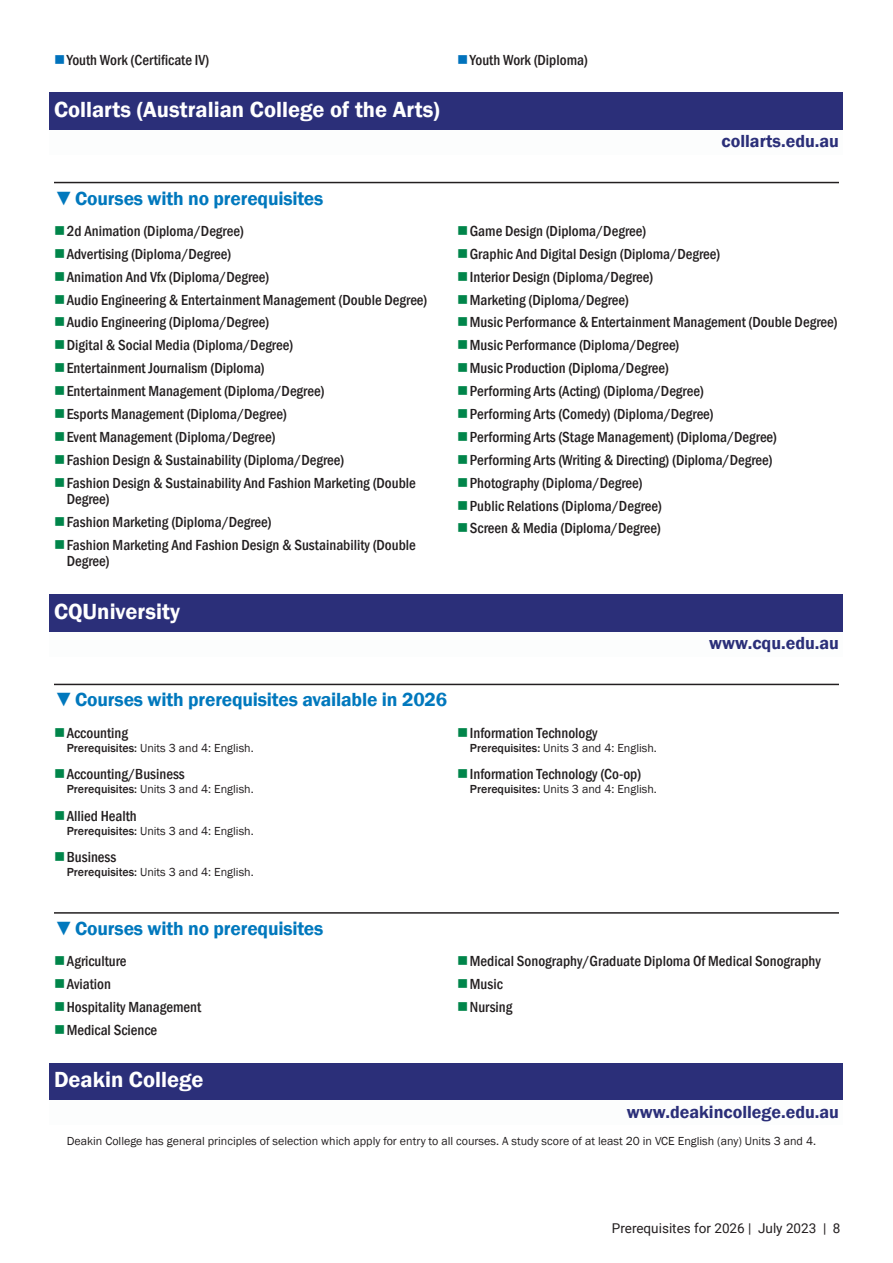
<style>
.page{position:relative;width:893px;height:1263px;background:#fff}
.page>*{position:absolute;margin:0;border:0;box-sizing:border-box;transform-origin:0 0}
.Institutions_Header{font:600 22.5px "Franklin Gothic";color:#fff}
.t1{font:600 19.5px "Franklin Gothic";letter-spacing:-.01em;color:#0178bd}
.Institutions_Website{font:600 18px "Franklin Gothic";color:#2b2f79}
.t2{font:500 condensed 15px/16.5px "Franklin Gothic";color:#231f20}
.t3{font:13.5px "Roboto";color:#231f20}
.Course_Text{font:12px "Franklin Gothic";color:#231f20}
.Institutions_Description{font:12px "Franklin Gothic";color:#231f20}
.s1{font-stretch:condensed}
.s2{font-weight:500}
</style>
<div class="page">
<div style="left:50px;top:93px;width:793px;height:37px;background:#2b2f79"></div>
<hr style="left:54px;top:182px;width:785px;height:1px;background:#231f20">
<div style="left:50px;top:595px;width:793px;height:37px;background:#2b2f79"></div>
<hr style="left:54px;top:684px;width:785px;height:1px;background:#231f20">
<hr style="left:54px;top:912px;width:785px;height:2px;background:#231f20">
<div style="left:50px;top:1063px;width:793px;height:37px;background:#2b2f79"></div>
<p class="t2" style="left:67px;top:51px;width:144px">Youth Work (Certificate IV)</p>
<p class="t2" style="left:470px;top:51px;width:120px">Youth Work (Diploma)</p>
<p class="Institutions_Header" style="left:54px;top:96px;width:387px">Collarts (Australian College of the Arts)</p>
<p class="Institutions_Website" style="left:721px;top:130px;width:119px">collarts.edu.au</p>
<p class="t1" style="left:54px;top:186px;width:271px"><span class="s1">▼</span>Courses with no prerequisites</p>
<p class="t2" style="left:67px;top:223px;width:179px">2d Animation (Diploma/Degree)</p>
<p class="t2" style="left:67px;top:245px;width:166px">Advertising (Diploma/Degree)</p>
<p class="t2" style="left:67px;top:268px;width:204px">Animation And Vfx (Diploma/Degree)</p>
<p class="t2" style="left:67px;top:291px;width:362px">Audio Engineering &amp; Entertainment Management (Double Degree)</p>
<p class="t2" style="left:67px;top:314px;width:204px">Audio Engineering (Diploma/Degree)</p>
<p class="t2" style="left:67px;top:337px;width:228px">Digital &amp; Social Media (Diploma/Degree)</p>
<p class="t2" style="left:67px;top:360px;width:199px">Entertainment Journalism (Diploma)</p>
<p class="t2" style="left:67px;top:383px;width:259px">Entertainment Management (Diploma/Degree)</p>
<p class="t2" style="left:67px;top:406px;width:222px">Esports Management (Diploma/Degree)</p>
<p class="t2" style="left:67px;top:428px;width:210px">Event Management (Diploma/Degree)</p>
<p class="t2" style="left:67px;top:451px;width:279px">Fashion Design &amp; Sustainability (Diploma/Degree)</p>
<p class="t2" style="left:67px;top:474px;width:351px">Fashion Design &amp; Sustainability And Fashion Marketing (Double<br>Degree)</p>
<p class="t2" style="left:67px;top:514px;width:206px">Fashion Marketing (Diploma/Degree)</p>
<p class="t2" style="left:67px;top:536px;width:351px">Fashion Marketing And Fashion Design &amp; Sustainability (Double<br>Degree)</p>
<p class="Institutions_Header" style="left:54px;top:597px;width:128px">CQUniversity</p>
<p class="t1" style="left:54px;top:688px;width:395px"><span class="s1">▼</span>Courses with prerequisites available in 2026</p>
<p class="t2" style="left:67px;top:724px;width:63px">Accounting</p>
<p class="Course_Text" style="left:67px;top:741px;width:188px"><span class="s2">Prerequisites:</span> Units 3 and 4: English.</p>
<p class="t2" style="left:67px;top:766px;width:120px">Accounting/Business</p>
<p class="Course_Text" style="left:67px;top:782px;width:188px"><span class="s2">Prerequisites:</span> Units 3 and 4: English.</p>
<p class="t2" style="left:67px;top:807px;width:72px">Allied Health</p>
<p class="Course_Text" style="left:67px;top:823px;width:188px"><span class="s2">Prerequisites:</span> Units 3 and 4: English.</p>
<p class="t2" style="left:67px;top:849px;width:51px">Business</p>
<p class="Course_Text" style="left:67px;top:865px;width:188px"><span class="s2">Prerequisites:</span> Units 3 and 4: English.</p>
<p class="t1" style="left:54px;top:916px;width:271px"><span class="s1">▼</span>Courses with no prerequisites</p>
<p class="t2" style="left:67px;top:953px;width:61px">Agriculture</p>
<p class="t2" style="left:67px;top:976px;width:46px">Aviation</p>
<p class="t2" style="left:67px;top:999px;width:136px">Hospitality Management</p>
<p class="t2" style="left:67px;top:1021px;width:92px">Medical Science</p>
<p class="Institutions_Header" style="left:54px;top:1066px;width:151px">Deakin College</p>
<p class="t2" style="left:470px;top:223px;width:178px">Game Design (Diploma/Degree)</p>
<p class="t2" style="left:470px;top:245px;width:252px">Graphic And Digital Design (Diploma/Degree)</p>
<p class="t2" style="left:470px;top:268px;width:185px">Interior Design (Diploma/Degree)</p>
<p class="t2" style="left:470px;top:291px;width:161px">Marketing (Diploma/Degree)</p>
<p class="t2" style="left:470px;top:314px;width:369px">Music Performance &amp; Entertainment Management (Double Degree)</p>
<p class="t2" style="left:470px;top:337px;width:211px">Music Performance (Diploma/Degree)</p>
<p class="t2" style="left:470px;top:360px;width:201px">Music Production (Diploma/Degree)</p>
<p class="t2" style="left:470px;top:383px;width:235px">Performing Arts (Acting) (Diploma/Degree)</p>
<p class="t2" style="left:470px;top:406px;width:245px">Performing Arts (Comedy) (Diploma/Degree)</p>
<p class="t2" style="left:470px;top:428px;width:309px">Performing Arts (Stage Management) (Diploma/Degree)</p>
<p class="t2" style="left:470px;top:451px;width:304px">Performing Arts (Writing &amp; Directing) (Diploma/Degree)</p>
<p class="t2" style="left:470px;top:474px;width:174px">Photography (Diploma/Degree)</p>
<p class="t2" style="left:470px;top:497px;width:193px">Public Relations (Diploma/Degree)</p>
<p class="t2" style="left:470px;top:520px;width:193px">Screen &amp; Media (Diploma/Degree)</p>
<p class="t2" style="left:470px;top:724px;width:129px">Information Technology</p>
<p class="Course_Text" style="left:470px;top:741px;width:188px"><span class="s2">Prerequisites:</span> Units 3 and 4: English.</p>
<p class="t2" style="left:470px;top:766px;width:173px">Information Technology (Co-op)</p>
<p class="Course_Text" style="left:470px;top:782px;width:188px"><span class="s2">Prerequisites:</span> Units 3 and 4: English.</p>
<p class="Institutions_Website" style="left:709px;top:632px;width:131px">www.cqu.edu.au</p>
<p class="t2" style="left:470px;top:953px;width:352px">Medical Sonography/Graduate Diploma Of Medical Sonography</p>
<p class="t2" style="left:470px;top:976px;width:34px">Music</p>
<p class="t2" style="left:470px;top:999px;width:44px">Nursing</p>
<p class="Institutions_Website" style="left:627px;top:1100px;width:214px">www.deakincollege.edu.au</p>
<p class="Institutions_Description" style="left:67px;top:1133px;width:751px">Deakin College has general principles of selection which apply for entry to all courses. A study score of at least 20 in VCE English (any) Units 3 and 4.</p>
<p class="t3" style="left:612px;top:1219px;width:230px">Prerequisites for 2026 | July 2023 | 8</p>
</div>
